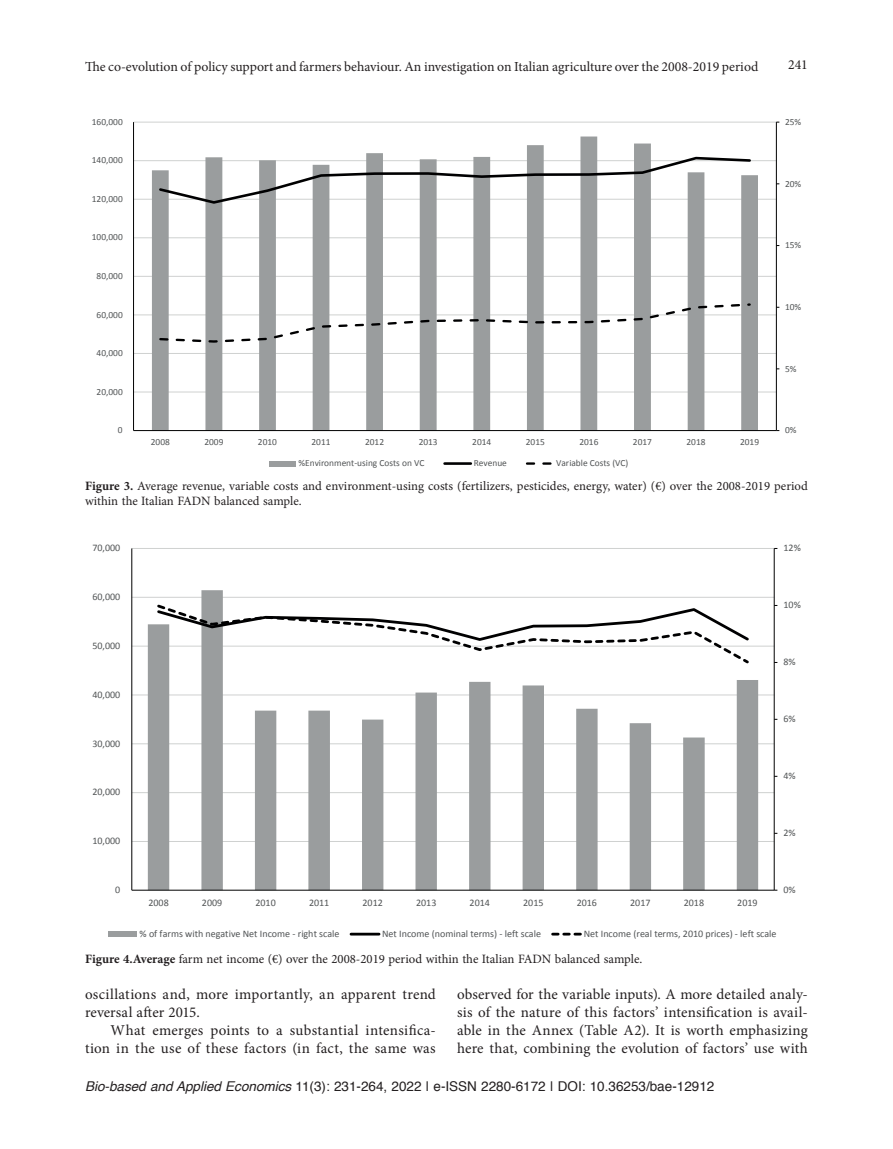
<style>
.page{position:relative;width:893px;height:1149px;background:#fff}
.page>*{position:absolute;margin:0;border:0;box-sizing:border-box;transform-origin:0 0}
.t1{font:15px/18px "Minion Pro";letter-spacing:.01em;color:#231f20}
.t2{font:13.8px "Minion Pro";color:#231f20}
.t3{font:13.5px "Helvetica";color:#231f20}
.t4{font:12.75px/15.3px "Minion Pro";color:#231f20}
.t5{font:10.05px "Calibri";color:#515455}
.t6{font:9.45px "Calibri";color:#515455}
.s1{font-weight:700}
.s2{font-style:italic}
</style>
<div class="page">
<hr style="left:134px;top:391px;width:642px;height:1px;background:#cfd1d0">
<hr style="left:134px;top:353px;width:642px;height:1px;background:#cfd1d0">
<hr style="left:134px;top:314px;width:642px;height:1px;background:#cfd1d0">
<hr style="left:134px;top:276px;width:642px;height:1px;background:#cfd1d0">
<hr style="left:134px;top:237px;width:642px;height:1px;background:#cfd1d0">
<hr style="left:134px;top:199px;width:642px;height:1px;background:#cfd1d0">
<hr style="left:134px;top:160px;width:642px;height:1px;background:#cfd1d0">
<hr style="left:134px;top:122px;width:642px;height:1px;background:#cfd1d0">
<svg style="left:152px;top:136px;width:606px;height:294px"></svg>
<hr style="left:776px;top:122px;width:1px;height:308px;background:#000001">
<hr style="left:133px;top:122px;width:1px;height:308px;background:#000001">
<hr style="left:134px;top:430px;width:642px;height:1px;background:#000001">
<svg style="left:157px;top:155px;width:595px;height:50px"></svg>
<svg style="left:158px;top:302px;width:594px;height:42px"></svg>
<div style="left:269px;top:461px;width:27px;height:5px;background:#9a9d9e"></div>
<hr style="left:445px;top:462px;width:26px;height:2px;background:#000001">
<svg style="left:527px;top:462px;width:25px;height:2px"></svg>
<hr style="left:132px;top:840px;width:642px;height:1px;background:#cfd1d0">
<hr style="left:132px;top:792px;width:642px;height:1px;background:#cfd1d0">
<hr style="left:132px;top:743px;width:642px;height:1px;background:#cfd1d0">
<hr style="left:132px;top:694px;width:642px;height:1px;background:#cfd1d0">
<hr style="left:132px;top:645px;width:642px;height:1px;background:#cfd1d0">
<hr style="left:132px;top:596px;width:642px;height:1px;background:#cfd1d0">
<hr style="left:132px;top:548px;width:642px;height:1px;background:#cfd1d0">
<svg style="left:148px;top:590px;width:610px;height:299px"></svg>
<hr style="left:774px;top:548px;width:1px;height:341px;background:#000001">
<hr style="left:131px;top:548px;width:1px;height:341px;background:#000001">
<hr style="left:132px;top:889px;width:642px;height:1px;background:#000001">
<svg style="left:155px;top:602px;width:596px;height:63px"></svg>
<div style="left:108px;top:931px;width:28px;height:5px;background:#9a9d9e"></div>
<hr style="left:351px;top:932px;width:28px;height:3px;background:#000001">
<svg style="left:553px;top:932px;width:28px;height:3px"></svg>
<p class="t2" style="left:85px;top:57px;width:675px">The co-evolution of policy support and farmers behaviour. An investigation on Italian agriculture over the 2008-2019 period</p>
<p class="t2" style="left:788px;top:55px;width:21px">241</p>
<p class="t6" style="left:92px;top:115px;width:32px">160,000</p>
<p class="t6" style="left:92px;top:154px;width:32px">140,000</p>
<p class="t6" style="left:92px;top:192px;width:32px">120,000</p>
<p class="t6" style="left:92px;top:231px;width:32px">100,000</p>
<p class="t6" style="left:97px;top:269px;width:28px">80,000</p>
<p class="t6" style="left:97px;top:308px;width:28px">60,000</p>
<p class="t6" style="left:97px;top:346px;width:28px">40,000</p>
<p class="t6" style="left:97px;top:385px;width:28px">20,000</p>
<p class="t6" style="left:118px;top:423px;width:6px">0</p>
<p class="t6" style="left:785px;top:115px;width:18px">25%</p>
<p class="t6" style="left:785px;top:177px;width:18px">20%</p>
<p class="t6" style="left:785px;top:238px;width:18px">15%</p>
<p class="t6" style="left:785px;top:300px;width:18px">10%</p>
<p class="t6" style="left:785px;top:362px;width:13px">5%</p>
<p class="t6" style="left:785px;top:423px;width:13px">0%</p>
<p class="t6" style="left:151px;top:435px;width:21px">2008</p>
<p class="t6" style="left:204px;top:435px;width:21px">2009</p>
<p class="t6" style="left:258px;top:435px;width:21px">2010</p>
<p class="t6" style="left:312px;top:435px;width:21px">2011</p>
<p class="t6" style="left:365px;top:435px;width:21px">2012</p>
<p class="t6" style="left:419px;top:435px;width:21px">2013</p>
<p class="t6" style="left:472px;top:435px;width:21px">2014</p>
<p class="t6" style="left:526px;top:435px;width:21px">2015</p>
<p class="t6" style="left:579px;top:435px;width:21px">2016</p>
<p class="t6" style="left:633px;top:435px;width:21px">2017</p>
<p class="t6" style="left:686px;top:435px;width:21px">2018</p>
<p class="t6" style="left:740px;top:435px;width:21px">2019</p>
<p class="t6" style="left:298px;top:456px;width:127px">%Environment-using Costs on VC</p>
<p class="t6" style="left:474px;top:456px;width:35px">Revenue</p>
<p class="t6" style="left:556px;top:456px;width:74px">Variable Costs (VC)</p>
<p class="t4" style="left:85px;top:478px;width:724px"><span class="s1">Figure 3.</span> Average revenue, variable costs and environment-using costs (fertilizers, pesticides, energy, water) (€) over the 2008-2019 period within the Italian FADN balanced sample.</p>
<p class="t5" style="left:92px;top:541px;width:29px">70,000</p>
<p class="t5" style="left:92px;top:589px;width:29px">60,000</p>
<p class="t5" style="left:92px;top:638px;width:29px">50,000</p>
<p class="t5" style="left:92px;top:687px;width:29px">40,000</p>
<p class="t5" style="left:92px;top:736px;width:29px">30,000</p>
<p class="t5" style="left:92px;top:784px;width:29px">20,000</p>
<p class="t5" style="left:92px;top:833px;width:29px">10,000</p>
<p class="t5" style="left:115px;top:882px;width:7px">0</p>
<p class="t5" style="left:783px;top:541px;width:19px">12%</p>
<p class="t5" style="left:783px;top:597px;width:19px">10%</p>
<p class="t5" style="left:783px;top:654px;width:14px">8%</p>
<p class="t5" style="left:783px;top:711px;width:14px">6%</p>
<p class="t5" style="left:783px;top:768px;width:14px">4%</p>
<p class="t5" style="left:783px;top:825px;width:14px">2%</p>
<p class="t5" style="left:783px;top:882px;width:14px">0%</p>
<p class="t5" style="left:148px;top:895px;width:22px">2008</p>
<p class="t5" style="left:202px;top:895px;width:22px">2009</p>
<p class="t5" style="left:255px;top:895px;width:22px">2010</p>
<p class="t5" style="left:309px;top:895px;width:22px">2011</p>
<p class="t5" style="left:363px;top:895px;width:22px">2012</p>
<p class="t5" style="left:416px;top:895px;width:22px">2013</p>
<p class="t5" style="left:470px;top:895px;width:22px">2014</p>
<p class="t5" style="left:523px;top:895px;width:22px">2015</p>
<p class="t5" style="left:577px;top:895px;width:22px">2016</p>
<p class="t5" style="left:630px;top:895px;width:22px">2017</p>
<p class="t5" style="left:684px;top:895px;width:22px">2018</p>
<p class="t5" style="left:737px;top:895px;width:22px">2019</p>
<p class="t5" style="left:140px;top:926px;width:201px">% of farms with negative Net Income - right scale</p>
<p class="t5" style="left:382px;top:926px;width:160px">Net Income (nominal terms) - left scale</p>
<p class="t5" style="left:584px;top:926px;width:194px">Net Income (real terms, 2010 prices) - left scale</p>
<p class="t4" style="left:85px;top:950px;width:559px"><span class="s1">Figure 4.Average</span> farm net income (€) over the 2008-2019 period within the Italian FADN balanced sample.</p>
<p class="t1" style="left:85px;top:984px;width:352px">oscillations and, more importantly, an apparent trend reversal after 2015.</p>
<p class="t1" style="left:85px;top:1020px;width:352px;text-align:right">What emerges points to a substantial intensifica&shy;tion in the use of these factors (in fact, the same was</p>
<p class="t1" style="left:457px;top:984px;width:352px;text-align:justify">observed for the variable inputs). A more detailed analy&shy;sis of the nature of this factors’ intensification is avail&shy;able in the Annex (Table A2). It is worth emphasizing here that, combining the evolution of factors’ use with</p>
<p class="t3" style="left:85px;top:1075px;width:631px"><span class="s2">Bio-based and Applied Economics</span> 11(3): 231-264, 2022 | e-ISSN 2280-6172 | DOI: 10.36253/bae-12912</p>
</div>
